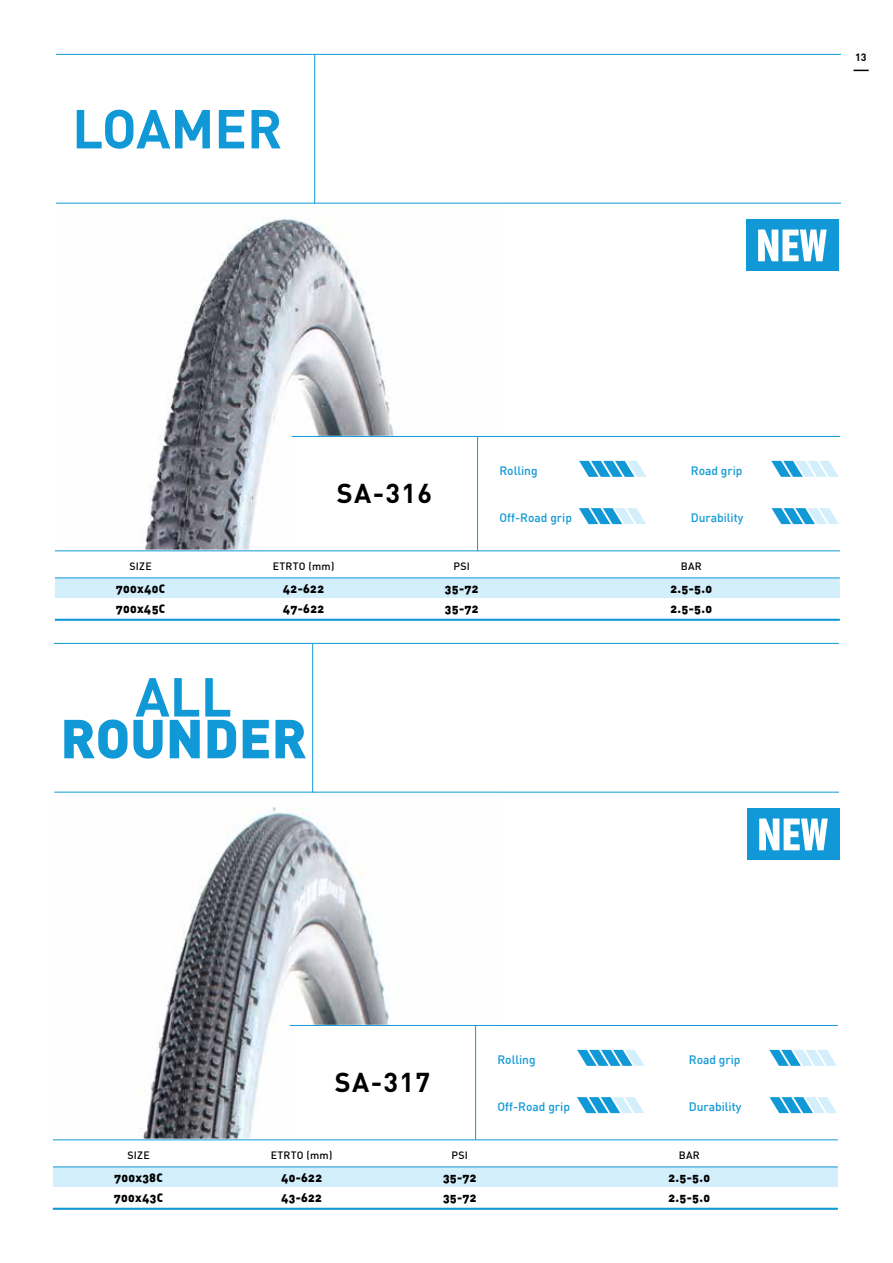
<style>
.page{position:relative;width:893px;height:1263px;background:#fff}
.page>*{position:absolute;margin:0;border:0;box-sizing:border-box;transform-origin:0 0}
.t1{font:700 54px "DIN";color:#1099d6}
.t2{font:54px "DIN Black Alternate";color:#1099d6}
.t3{font:700 27px "DIN";letter-spacing:.05em;color:#000}
.t4{font:12px "DIN Black Alternate";letter-spacing:.025em;color:#000}
.t5{font:500 12px "DIN";color:#1099d6}
.t6{font:500 10.5px "DIN";letter-spacing:.025em;color:#000}
.t7{font:700 10.5px "DIN";color:#000}
</style>
<div class="page">
<svg style="left:853px;top:70px;width:16px;height:1px"></svg>
<img style="left:144px;top:217px;width:359px;height:333px">
<hr style="left:56px;top:203px;width:785px;height:1px;background:#1099d6">
<hr style="left:56px;top:54px;width:785px;height:1px;background:#1099d6">
<hr style="left:314px;top:55px;width:1px;height:148px;background:#1099d6">
<svg style="left:771px;top:508px;width:68px;height:16px"></svg>
<svg style="left:579px;top:508px;width:67px;height:16px"></svg>
<svg style="left:771px;top:461px;width:68px;height:16px"></svg>
<svg style="left:579px;top:461px;width:67px;height:16px"></svg>
<hr style="left:55px;top:619px;width:785px;height:2px;background:#1099d6">
<hr style="left:55px;top:550px;width:785px;height:1px;background:#1099d6">
<hr style="left:292px;top:436px;width:548px;height:1px;background:#1099d6">
<div style="left:55px;top:578px;width:785px;height:20px;background:#d4effc"></div>
<hr style="left:55px;top:577px;width:785px;height:1px;background:#1099d6">
<hr style="left:477px;top:437px;width:1px;height:114px;background:#1099d6">
<img style="left:141px;top:807px;width:336px;height:331px">
<hr style="left:54px;top:792px;width:785px;height:1px;background:#1099d6">
<hr style="left:54px;top:643px;width:785px;height:1px;background:#1099d6">
<hr style="left:312px;top:644px;width:1px;height:148px;background:#1099d6">
<svg style="left:769px;top:1097px;width:68px;height:16px"></svg>
<svg style="left:577px;top:1097px;width:67px;height:16px"></svg>
<svg style="left:769px;top:1050px;width:68px;height:16px"></svg>
<svg style="left:577px;top:1050px;width:67px;height:16px"></svg>
<hr style="left:53px;top:1207px;width:785px;height:3px;background:#1099d6">
<hr style="left:53px;top:1139px;width:785px;height:1px;background:#1099d6">
<hr style="left:290px;top:1025px;width:548px;height:1px;background:#1099d6">
<div style="left:53px;top:1167px;width:785px;height:20px;background:#d4effc"></div>
<hr style="left:53px;top:1166px;width:785px;height:1px;background:#1099d6">
<hr style="left:475px;top:1026px;width:1px;height:114px;background:#1099d6">
<div style="left:747px;top:808px;width:93px;height:52px;background:#1099d6"></div>
<div style="left:746px;top:220px;width:93px;height:51px;background:#1099d6"></div>
<svg style="left:759px;top:818px;width:69px;height:32px"></svg>
<svg style="left:758px;top:230px;width:69px;height:31px"></svg>
<h1 class="t1" style="left:72px;top:94px;width:212px">LOAMER</h1>
<p class="t7" style="left:855px;top:50px;width:13px">13</p>
<h2 class="t3" style="left:337px;top:476px;width:97px">SA-316</h2>
<p class="t5" style="left:499px;top:463px;width:40px">Rolling</p>
<p class="t5" style="left:691px;top:463px;width:53px">Road grip</p>
<p class="t5" style="left:499px;top:510px;width:74px">Off-Road grip</p>
<p class="t5" style="left:691px;top:510px;width:54px">Durability</p>
<p class="t6" style="left:129px;top:559px;width:24px">SIZE</p>
<p class="t6" style="left:273px;top:559px;width:63px">ETRTO (mm)</p>
<p class="t6" style="left:454px;top:559px;width:18px">PSI</p>
<p class="t6" style="left:681px;top:559px;width:22px">BAR</p>
<p class="t4" style="left:116px;top:580px;width:51px">700x40C</p>
<p class="t4" style="left:283px;top:580px;width:43px">42-622</p>
<p class="t4" style="left:445px;top:580px;width:35px">35-72</p>
<p class="t4" style="left:670px;top:580px;width:43px">2.5-5.0</p>
<p class="t4" style="left:116px;top:601px;width:51px">700x45C</p>
<p class="t4" style="left:283px;top:601px;width:43px">47-622</p>
<p class="t4" style="left:445px;top:601px;width:35px">35-72</p>
<p class="t4" style="left:670px;top:601px;width:43px">2.5-5.0</p>
<h1 class="t1" style="left:135px;top:662px;width:98px">ALL</h1>
<h1 class="t2" style="left:60px;top:703px;width:248px">ROUNDER</h1>
<h2 class="t3" style="left:335px;top:1065px;width:97px">SA-317</h2>
<p class="t5" style="left:497px;top:1052px;width:40px">Rolling</p>
<p class="t5" style="left:689px;top:1052px;width:53px">Road grip</p>
<p class="t5" style="left:497px;top:1099px;width:74px">Off-Road grip</p>
<p class="t5" style="left:689px;top:1099px;width:54px">Durability</p>
<p class="t6" style="left:127px;top:1148px;width:24px">SIZE</p>
<p class="t6" style="left:271px;top:1148px;width:63px">ETRTO (mm)</p>
<p class="t6" style="left:452px;top:1148px;width:18px">PSI</p>
<p class="t6" style="left:679px;top:1148px;width:22px">BAR</p>
<p class="t4" style="left:114px;top:1169px;width:50px">700x38C</p>
<p class="t4" style="left:281px;top:1169px;width:43px">40-622</p>
<p class="t4" style="left:443px;top:1169px;width:35px">35-72</p>
<p class="t4" style="left:668px;top:1169px;width:43px">2.5-5.0</p>
<p class="t4" style="left:114px;top:1190px;width:51px">700x43C</p>
<p class="t4" style="left:281px;top:1190px;width:43px">43-622</p>
<p class="t4" style="left:443px;top:1190px;width:35px">35-72</p>
<p class="t4" style="left:668px;top:1190px;width:43px">2.5-5.0</p>
</div>
